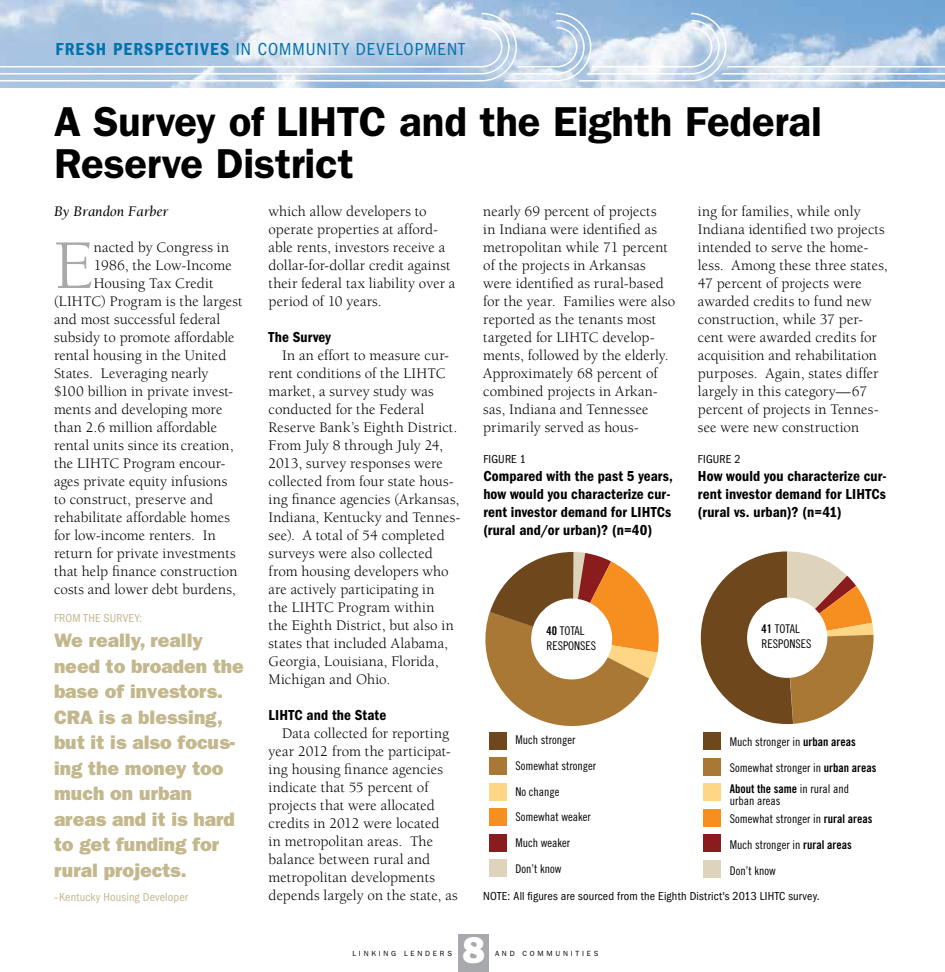
<style>
.page{position:relative;width:945px;height:972px;background:#fff}
.page>*{position:absolute;margin:0;border:0;box-sizing:border-box;transform-origin:0 0}
.t1{font:71.7px "Berkeley Std";color:#a7a9ac}
.t2{font:600 42px/42px "ITC Franklin Gothic Std";letter-spacing:-.005em;color:#000}
.t3{font:37.5px "ITC Franklin Gothic Std Hvy";color:#fff}
.t4{font:800 19.5px/25.5px "Franklin Gothic";color:#c3b78d}
.t5{font:condensed 18px "ITC Franklin Gothic Std";letter-spacing:.06em;color:#0072aa}
.t6{font:15px/18px "Berkeley Std";letter-spacing:.005em;color:#000}
.t7{font:15px/18px "ITC Franklin Gothic Std Dm Cd";letter-spacing:.005em;color:#000}
.t8{font:italic 15px "Berkeley Std";color:#000}
.t9{font:12px/25.7px "Trade Gothic LT Std Cn 18";color:#010101}
.t10{font:condensed 12px "ITC Franklin Gothic Std";letter-spacing:.015em;color:#000}
.t11{font:condensed 12px "ITC Franklin Gothic Std";letter-spacing:.015em;color:#c3b78d}
.t12{font:12px "Trade Gothic LT Std Bd Cn 20";color:#010101}
.t13{font:12px/15px "Trade Gothic LT Std Cn 18";color:#000}
.t14{font:7.5px "ITC Franklin Gothic Std";letter-spacing:.37em;color:#000}
.s1{font-family:"ITC Franklin Gothic Std Dm Cd";font-stretch:normal}
.s2{font-family:"Trade Gothic LT Std Bd Cn 20"}
.s3{font-family:"Trade Gothic LT Std Cn 18"}
</style>
<div class="page">
<img style="left:0;top:0;width:945px;height:88px">
<svg style="left:0;top:13px;width:945px;height:69px;background:#bbd1e7"></svg>
<div style="left:489px;top:732px;width:18px;height:18px;background:#6e471d"></div>
<div style="left:489px;top:757px;width:18px;height:18px;background:#a97835"></div>
<div style="left:489px;top:783px;width:18px;height:18px;background:#ffd686"></div>
<div style="left:489px;top:808px;width:18px;height:18px;background:#f78f20"></div>
<div style="left:489px;top:834px;width:18px;height:18px;background:#8a1c1d"></div>
<div style="left:489px;top:859px;width:18px;height:18px;background:#ded4bb"></div>
<svg style="left:485px;top:552px;width:174px;height:175px"></svg>
<div style="left:531px;top:599px;width:81px;height:80px;background:#fff;border-radius:50%"></div>
<div style="left:703px;top:732px;width:18px;height:18px;background:#6e471d"></div>
<div style="left:703px;top:758px;width:18px;height:18px;background:#a97835"></div>
<div style="left:703px;top:783px;width:18px;height:18px;background:#ffd686"></div>
<div style="left:703px;top:809px;width:18px;height:18px;background:#f78f20"></div>
<div style="left:703px;top:834px;width:18px;height:18px;background:#8a1c1d"></div>
<div style="left:703px;top:860px;width:18px;height:18px;background:#ded4bb"></div>
<svg style="left:701px;top:551px;width:173px;height:173px"></svg>
<div style="left:747px;top:598px;width:80px;height:80px;background:#fff;border-radius:50%"></div>
<div style="left:458px;top:934px;width:31px;height:38px;background:#a7a9ac"></div>
<p class="t5" style="left:55px;top:39px;width:411px"><span class="s1">FRESH PERSPECTIVES</span> IN COMMUNITY DEVELOPMENT</p>
<h2 class="t2" style="left:54px;top:101px;width:770px">A Survey of LIHTC and the Eighth Federal<br>Reserve District</h2>
<p class="t8" style="left:54px;top:203px;width:116px">By Brandon Farber</p>
<h1 class="t1" style="left:54px;top:227px;width:41px">E</h1>
<p class="t6" style="left:94px;top:239px;width:137px">nacted by Congress in</p>
<p class="t6" style="left:483px;top:203px;width:193px">nearly 69 percent of projects<br>in Indiana were identified as metropolitan while 71 percent of the projects in Arkansas were identified as rural-based for the year. Families were also reported as the tenants most targeted for LIHTC develop&shy;ments, followed by the elderly.<br>Approximately 68 percent of combined projects in Arkan&shy;sas, Indiana and Tennessee primarily served as hous-</p>
<p class="t6" style="left:698px;top:203px;width:191px">ing for families, while only<br>Indiana identified two projects intended to serve the home&shy;less. Among these three states,<br>47 percent of projects were awarded credits to fund new construction, while 37 per&shy;cent were awarded credits for acquisition and rehabilitation purposes. Again, states differ largely in this category—67 percent of projects in Tennes&shy;see were new construction</p>
<p class="t6" style="left:269px;top:203px;width:188px">which allow developers to operate properties at afford&shy;able rents, investors receive a dollar-for-dollar credit against their federal tax liability over a period of 10 years.</p>
<p class="t7" style="left:269px;top:328px;width:64px">The Survey</p>
<p class="t6" style="left:269px;top:347px;width:193px;text-indent:14px">In an effort to measure cur&shy;rent conditions of the LIHTC market, a survey study was conducted for the Federal<br>Reserve Bank’s Eighth District.<br>From July 8 through July 24,<br>2013, survey responses were collected from four state hous&shy;ing finance agencies (Arkansas,<br>Indiana, Kentucky and Tennes&shy;see). A total of 54 completed surveys were also collected from housing developers who are actively participating in<br>the LIHTC Program within<br>the Eighth District, but also in states that included Alabama,<br>Georgia, Louisiana, Florida,<br>Michigan and Ohio.</p>
<p class="t7" style="left:269px;top:706px;width:119px">LIHTC and the State</p>
<p class="t6" style="left:269px;top:725px;width:191px;text-indent:13px">Data collected for reporting year 2012 from the participat&shy;ing housing finance agencies indicate that 55 percent of projects that were allocated credits in 2012 were located<br>in metropolitan areas. The balance between rural and metropolitan developments depends largely on the state, as</p>
<p class="t6" style="left:94px;top:257px;width:139px">1986, the Low-Income</p>
<p class="t6" style="left:94px;top:275px;width:121px">Housing Tax Credit</p>
<p class="t6" style="left:54px;top:293px;width:190px">(LIHTC) Program is the largest</p>
<p class="t6" style="left:54px;top:311px;width:168px">and most successful federal</p>
<p class="t6" style="left:54px;top:329px;width:182px">subsidy to promote affordable</p>
<p class="t6" style="left:54px;top:347px;width:174px">rental housing in the United</p>
<p class="t6" style="left:54px;top:365px;width:156px">States. Leveraging nearly</p>
<p class="t6" style="left:54px;top:383px;width:181px">$100 billion in private invest-</p>
<p class="t6" style="left:54px;top:401px;width:170px">ments and developing more</p>
<p class="t6" style="left:54px;top:419px;width:165px">than 2.6 million affordable</p>
<p class="t6" style="left:54px;top:437px;width:181px">rental units since its creation,</p>
<p class="t6" style="left:54px;top:455px;width:173px">the LIHTC Program encour-</p>
<p class="t6" style="left:54px;top:473px;width:175px">ages private equity infusions</p>
<p class="t6" style="left:54px;top:491px;width:161px">to construct, preserve and</p>
<p class="t6" style="left:54px;top:509px;width:178px">rehabilitate affordable homes</p>
<p class="t6" style="left:54px;top:527px;width:163px">for low-income renters. In</p>
<p class="t6" style="left:54px;top:545px;width:183px">return for private investments</p>
<p class="t6" style="left:54px;top:563px;width:185px">that help finance construction</p>
<p class="t6" style="left:54px;top:581px;width:183px">costs and lower debt burdens,</p>
<p class="t10" style="left:483px;top:453px;width:44px">FIGURE 1</p>
<p class="t7" style="left:483px;top:467px;width:191px">Compared with the past 5 years, how would you characterize cur&shy;rent investor demand for LIHTCs (rural and/or urban)? (n=40)</p>
<p class="t10" style="left:698px;top:453px;width:44px">FIGURE 2</p>
<p class="t7" style="left:698px;top:467px;width:190px;text-align:justify">How would you characterize cur&shy;rent investor demand for LIHTCs (rural vs. urban)? (n=41)</p>
<p class="t11" style="left:54px;top:611px;width:90px">FROM THE SURVEY:</p>
<h3 class="t4" style="left:54px;top:628px;width:191px">We really, really need to broaden the base of investors.<br>CRA is a blessing, but it is also focus&shy;ing the money too much on urban areas and it is hard to get funding for rural projects.</h3>
<p class="t11" style="left:54px;top:891px;width:136px">–Kentucky Housing Developer</p>
<p class="t9" style="left:761px;top:621px;width:51px;line-height:15px"><span class="s2">41</span> TOTAL<br>RESPONSES</p>
<p class="t13" style="left:546px;top:623px;width:51px"><span class="s2">40</span> TOTAL<br>RESPONSES</p>
<p class="t9" style="left:516px;top:727px;width:82px">Much stronger<br>Somewhat stronger<br>No change<br>Somewhat weaker<br>Much weaker<br>Don’t know</p>
<p class="t9" style="left:730px;top:729px;width:148px">Much stronger in <span class="s2">urban areas<br></span>Somewhat stronger in <span class="s2">urban areas</span></p>
<p class="t12" style="left:730px;top:781px;width:121px">About the same <span class="s3">in rural and</span></p>
<p class="t9" style="left:730px;top:791px;width:144px;line-height:18px">urban areas<br>Somewhat stronger in <span class="s2">rural areas</span></p>
<p class="t9" style="left:730px;top:832px;width:123px">Much stronger in <span class="s2">rural areas<br></span>Don’t know</p>
<p class="t10" style="left:483px;top:889px;width:338px">NOTE: All figures are sourced from the Eighth District's 2013 LIHTC survey.</p>
<h3 class="t3" style="left:463px;top:928px;width:24px">8</h3>
<p class="t14" style="left:352px;top:949px;width:101px">LINKING LENDERS</p>
<p class="t14" style="left:495px;top:949px;width:105px">AND COMMUNITIES</p>
</div>
